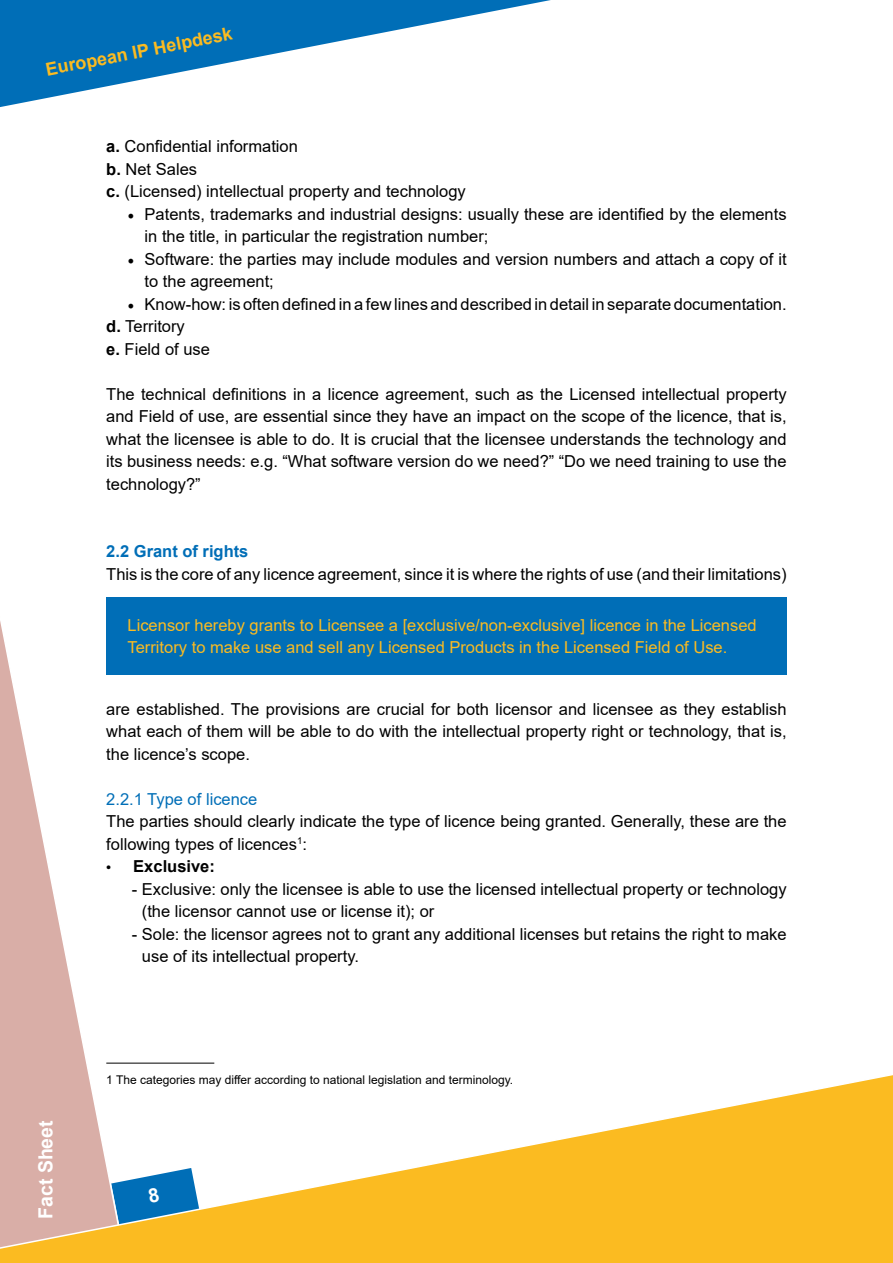
<style>
.page{position:relative;width:893px;height:1263px;background:#fff}
.page>*{position:absolute;margin:0;border:0;box-sizing:border-box;transform-origin:0 0}
.t1{font:700 19.5px "Arial";color:#fff}
.t2{font:700 18px "Arial";color:#fbbb21}
.t3{font:16.5px/22.5px "Arial";color:#000}
.t4{font:16.5px/22.5px "Arial";color:#fbbb21}
.t5{font:16.5px "Arial";color:#006eb7}
.t6{font:700 16.5px "Arial";color:#006eb7}
.t7{font:700 16.5px "Arial";color:#000}
.t8{font:12px "Arial";color:#000}
.s1{font-weight:700}
.s2{font-family:"Minion Pro";font-size:18px}
.s3{font-family:"Myriad Pro";font-weight:400;font-size:18px}
</style>
<div class="page">
<svg style="left:0;top:621px;width:121px;height:444px"></svg>
<svg style="left:0;top:1065px;width:893px;height:198px"></svg>
<svg style="left:0;top:0;width:551px;height:107px"></svg>
<hr style="left:106px;top:1063px;width:108px;height:1px;background:#000">
<div style="left:106px;top:597px;width:681px;height:77px;background:#006eb7"></div>
<svg style="left:111px;top:1168px;width:88px;height:58px"></svg>
<p class="t2" style="left:44px;top:57px;width:191px;rotate:-11deg">European IP Helpdesk</p>
<p class="t3" style="left:106px;top:135px;width:361px"><span class="s1">a.</span> Confidential information<br><span class="s1">b.</span> Net Sales<br><span class="s1">c.</span> (Licensed) intellectual property and technology</p>
<p class="t3" style="left:145px;top:203px;width:644px;text-indent:-17px"><span class="s2">•</span> Patents, trademarks and industrial designs: usually these are identified by the elements in the title, in particular the registration number;</p>
<p class="t3" style="left:145px;top:248px;width:644px;text-indent:-17px"><span class="s2">•</span> Software: the parties may include modules and version numbers and attach a copy of it to the agreement;</p>
<p class="t3" style="left:106px;top:293px;width:682px;text-indent:21px"><span class="s2">•</span> Know-how: is often defined in a few lines and described in detail in separate documentation. <span class="s1">d.</span> Territory<br><span class="s1">e.</span> Field of use</p>
<p class="t3" style="left:106px;top:383px;width:682px;text-align:justify">The technical definitions in a licence agreement, such as the Licensed intellectual property and Field of use, are essential since they have an impact on the scope of the licence, that is, what the licensee is able to do. It is crucial that the licensee understands the technology and its business needs: e.g. “What software version do we need?” “Do we need training to use the technology?”</p>
<p class="t6" style="left:106px;top:540px;width:144px">2.2 Grant of rights</p>
<p class="t3" style="left:106px;top:563px;width:682px">This is the core of any licence agreement, since it is where the rights of use (and their limitations)</p>
<p class="t4" style="left:128px;top:613px;width:631px">Licensor hereby grants to Licensee a [exclusive/non-exclusive] licence in the Licensed<br>Territory to make use and sell any Licensed Products in the Licensed Field of Use.</p>
<p class="t3" style="left:106px;top:698px;width:682px;text-align:justify">are established. The provisions are crucial for both licensor and licensee as they establish what each of them will be able to do with the intellectual property right or technology, that is, the licence’s scope.</p>
<p class="t5" style="left:106px;top:788px;width:153px">2.2.1 Type of licence</p>
<p class="t3" style="left:106px;top:810px;width:682px">The parties should clearly indicate the type of licence being granted. Generally, these are the following types of licences<sup>1</sup>:</p>
<p class="t7" style="left:106px;top:855px;width:110px"><span class="s3">•</span> Exclusive:</p>
<p class="t3" style="left:142px;top:878px;width:646px;text-indent:-10px">- Exclusive: only the licensee is able to use the licensed intellectual property or technology (the licensor cannot use or license it); or</p>
<p class="t3" style="left:142px;top:923px;width:646px;text-indent:-10px">- Sole: the licensor agrees not to grant any additional licenses but retains the right to make use of its intellectual property.</p>
<p class="t1" style="left:32px;top:1219px;width:100px;rotate:-90deg">Fact Sheet</p>
<p class="t8" style="left:106px;top:1072px;width:408px">1 The categories may differ according to national legislation and terminology.</p>
</div>
